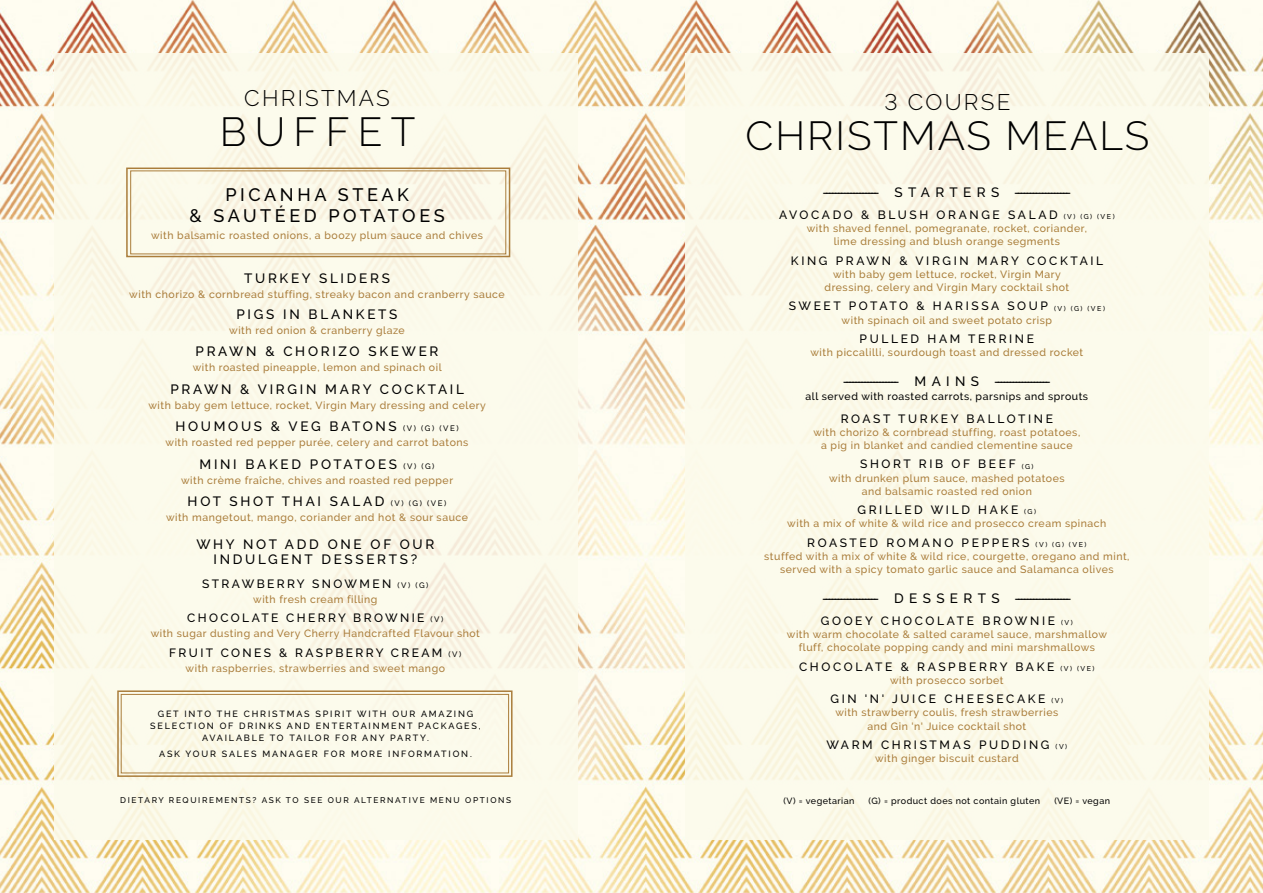
<style>
.page{position:relative;width:1263px;height:893px;background:#fff}
.page>*{position:absolute;margin:0;border:0;box-sizing:border-box;transform-origin:0 0}
.t1{font:300 40.5px "Raleway";letter-spacing:.05em;color:#000}
.t2{font:300 22.5px "Raleway";letter-spacing:.1em;color:#000}
.t3{font:500 18px/21px "Raleway";letter-spacing:.2em;color:#000;text-align:center}
.t4{font:500 13.5px/15px "Raleway";letter-spacing:.2em;color:#000;text-align:center}
.t5{font:500 12px "Raleway";letter-spacing:.22em;color:#000}
.t6{font:500 12px "Raleway";letter-spacing:.2em;color:#000}
.t7{font:500 10.5px/13.2px "Raleway";letter-spacing:.05em;color:#aa7d3b;text-align:center}
.t8{font:500 10.5px/13.2px "Raleway";letter-spacing:.05em;color:#a97d39;text-align:center}
.t9{font:500 10.5px "Raleway";letter-spacing:.05em;color:#000}
.t10{font:500 9px/12px "Raleway";letter-spacing:.2em;color:#000;text-align:center}
.t11{font:500 9px "Raleway";letter-spacing:.05em;color:#000}
.t12{font:500 8.25px "Raleway";letter-spacing:.2em;color:#000}
.s1{font-size:7.8px}
.s2{font-size:7.05px}
</style>
<div class="page">
<img style="left:0;top:0;width:1263px;height:893px">
<div style="left:54px;top:53px;width:523px;height:787px;background:#fcfbec"></div>
<div style="left:686px;top:53px;width:523px;height:787px;background:#fcfbec"></div>
<div style="left:126px;top:168px;width:384px;height:89px;border:2px solid #aa7d3b"></div>
<div style="left:117px;top:690px;width:395px;height:87px;border:2px solid #aa7d3b"></div>
<div style="left:121px;top:694px;width:388px;height:79px;border:1px solid #aa7d3b"></div>
<h2 class="t2" style="left:244px;top:84px;width:147px">CHRISTMAS</h2>
<h1 class="t1" style="left:220px;top:108px;width:197px">BUFFET</h1>
<h3 class="t3" style="left:189px;top:185px;width:257px">PICANHA STEAK<br>&amp; SAUTÉED POTATOES</h3>
<p class="t7" style="left:151px;top:229px;width:333px">with balsamic roasted onions, a boozy plum sauce and chives</p>
<p class="t4" style="left:244px;top:270px;width:147px">TURKEY SLIDERS</p>
<p class="t7" style="left:129px;top:287px;width:377px">with chorizo &amp; cornbread stuffing, streaky bacon and cranberry sauce</p>
<p class="t4" style="left:236px;top:306px;width:162px">PIGS IN BLANKETS</p>
<p class="t7" style="left:229px;top:323px;width:177px">with red onion &amp; cranberry glaze</p>
<p class="t4" style="left:196px;top:344px;width:244px">PRAWN &amp; CHORIZO SKEWER</p>
<p class="t7" style="left:193px;top:361px;width:250px">with roasted pineapple, lemon and spinach oil</p>
<p class="t4" style="left:170px;top:381px;width:295px">PRAWN &amp; VIRGIN MARY COCKTAIL</p>
<p class="t7" style="left:148px;top:398px;width:339px">with baby gem lettuce, rocket, Virgin Mary dressing and celery</p>
<p class="t4" style="left:175px;top:419px;width:285px">HOUMOUS &amp; VEG BATONS <span class="s1">(V) (G) (VE)</span></p>
<p class="t7" style="left:166px;top:436px;width:304px">with roasted red pepper purée, celery and carrot batons</p>
<p class="t4" style="left:199px;top:456px;width:237px">MINI BAKED POTATOES <span class="s1">(V) (G)</span></p>
<p class="t7" style="left:181px;top:473px;width:274px">with crème fraîche, chives and roasted red pepper</p>
<p class="t4" style="left:188px;top:494px;width:260px">HOT SHOT THAI SALAD <span class="s1">(V) (G) (VE)</span></p>
<p class="t7" style="left:166px;top:511px;width:303px">with mangetout, mango, coriander and hot &amp; sour sauce</p>
<p class="t4" style="left:196px;top:536px;width:239px">WHY NOT ADD ONE OF OUR<br>INDULGENT DESSERTS?</p>
<p class="t6" style="left:202px;top:577px;width:228px">STRAWBERRY SNOWMEN <span class="s1">(V) (G)</span></p>
<p class="t7" style="left:253px;top:592px;width:126px">with fresh cream filling</p>
<p class="t6" style="left:187px;top:611px;width:258px">CHOCOLATE CHERRY BROWNIE <span class="s1">(V)</span></p>
<p class="t7" style="left:151px;top:627px;width:331px">with sugar dusting and Very Cherry Handcrafted Flavour shot</p>
<p class="t6" style="left:169px;top:646px;width:294px">FRUIT CONES &amp; RASPBERRY CREAM <span class="s1">(V)</span></p>
<p class="t7" style="left:186px;top:661px;width:261px">with raspberries, strawberries and sweet mango</p>
<p class="t10" style="left:150px;top:707px;width:332px">GET INTO THE CHRISTMAS SPIRIT WITH OUR AMAZING<br>SELECTION OF DRINKS AND ENTERTAINMENT PACKAGES,<br>AVAILABLE TO TAILOR FOR ANY PARTY.</p>
<p class="t10" style="left:159px;top:748px;width:314px">ASK YOUR SALES MANAGER FOR MORE INFORMATION.</p>
<p class="t12" style="left:120px;top:795px;width:392px">DIETARY REQUIREMENTS? ASK TO SEE OUR ALTERNATIVE MENU OPTIONS</p>
<h2 class="t2" style="left:884px;top:89px;width:127px">3 COURSE</h2>
<h1 class="t1" style="left:745px;top:112px;width:406px">CHRISTMAS MEALS</h1>
<p class="t4" style="left:822px;top:184px;width:250px">------------------ S T A R T E R S ------------------</p>
<p class="t5" style="left:779px;top:208px;width:337px">AVOCADO &amp; BLUSH ORANGE SALAD <span class="s2">(V) (G) (VE)</span></p>
<p class="t8" style="left:807px;top:222px;width:282px">with shaved fennel, pomegranate, rocket, coriander, lime dressing and blush orange segments</p>
<p class="t5" style="left:791px;top:253px;width:314px">KING PRAWN &amp; VIRGIN MARY COCKTAIL</p>
<p class="t8" style="left:824px;top:267px;width:246px">with baby gem lettuce, rocket, Virgin Mary dressing, celery and Virgin Mary cocktail shot</p>
<p class="t5" style="left:789px;top:299px;width:318px">SWEET POTATO &amp; HARISSA SOUP <span class="s2">(V) (G) (VE)</span></p>
<p class="t8" style="left:842px;top:313px;width:212px">with spinach oil and sweet potato crisp</p>
<p class="t5" style="left:859px;top:332px;width:176px">PULLED HAM TERRINE</p>
<p class="t8" style="left:810px;top:346px;width:274px">with piccalilli, sourdough toast and dressed rocket</p>
<p class="t4" style="left:843px;top:373px;width:210px">------------------ M A I N S ------------------</p>
<p class="t9" style="left:805px;top:391px;width:284px">all served with roasted carrots, parsnips and sprouts</p>
<p class="t5" style="left:841px;top:411px;width:214px">ROAST TURKEY BALLOTINE</p>
<p class="t7" style="left:813px;top:426px;width:268px">with chorizo &amp; cornbread stuffing, roast potatoes, a pig in blanket and candied clementine sauce</p>
<p class="t5" style="left:860px;top:457px;width:175px">SHORT RIB OF BEEF <span class="s2">(G)</span></p>
<p class="t7" style="left:829px;top:471px;width:237px">with drunken plum sauce, mashed potatoes and balsamic roasted red onion</p>
<p class="t5" style="left:857px;top:503px;width:180px">GRILLED WILD HAKE <span class="s2">(G)</span></p>
<p class="t7" style="left:787px;top:517px;width:321px">with a mix of white &amp; wild rice and prosecco cream spinach</p>
<p class="t5" style="left:807px;top:535px;width:281px">ROASTED ROMANO PEPPERS <span class="s2">(V) (G) (VE)</span></p>
<p class="t7" style="left:764px;top:550px;width:367px">stuffed with a mix of white &amp; wild rice, courgette, oregano and mint, served with a spicy tomato garlic sauce and Salamanca olives</p>
<p class="t4" style="left:822px;top:590px;width:251px">------------------ D E S S E R T S ------------------</p>
<p class="t5" style="left:821px;top:614px;width:253px">GOOEY CHOCOLATE BROWNIE <span class="s2">(V)</span></p>
<p class="t7" style="left:787px;top:628px;width:322px">with warm chocolate &amp; salted caramel sauce, marshmallow fluff, chocolate popping candy and mini marshmallows</p>
<p class="t5" style="left:799px;top:659px;width:297px">CHOCOLATE &amp; RASPBERRY BAKE <span class="s2">(V) (VE)</span></p>
<p class="t7" style="left:890px;top:674px;width:115px">with prosecco sorbet</p>
<p class="t5" style="left:830px;top:692px;width:234px">GIN 'N' JUICE CHEESECAKE <span class="s2">(V)</span></p>
<p class="t7" style="left:835px;top:706px;width:225px">with strawberry coulis, fresh strawberries and Gin 'n' Juice cocktail shot</p>
<p class="t5" style="left:826px;top:738px;width:242px">WARM CHRISTMAS PUDDING <span class="s2">(V)</span></p>
<p class="t7" style="left:875px;top:752px;width:145px">with ginger biscuit custard</p>
<p class="t11" style="left:784px;top:795px;width:72px">(V) = vegetarian</p>
<p class="t11" style="left:869px;top:795px;width:173px">(G) = product does not contain gluten</p>
<p class="t10" style="left:1054px;top:795px;width:57px">(VE) = vegan</p>
</div>
